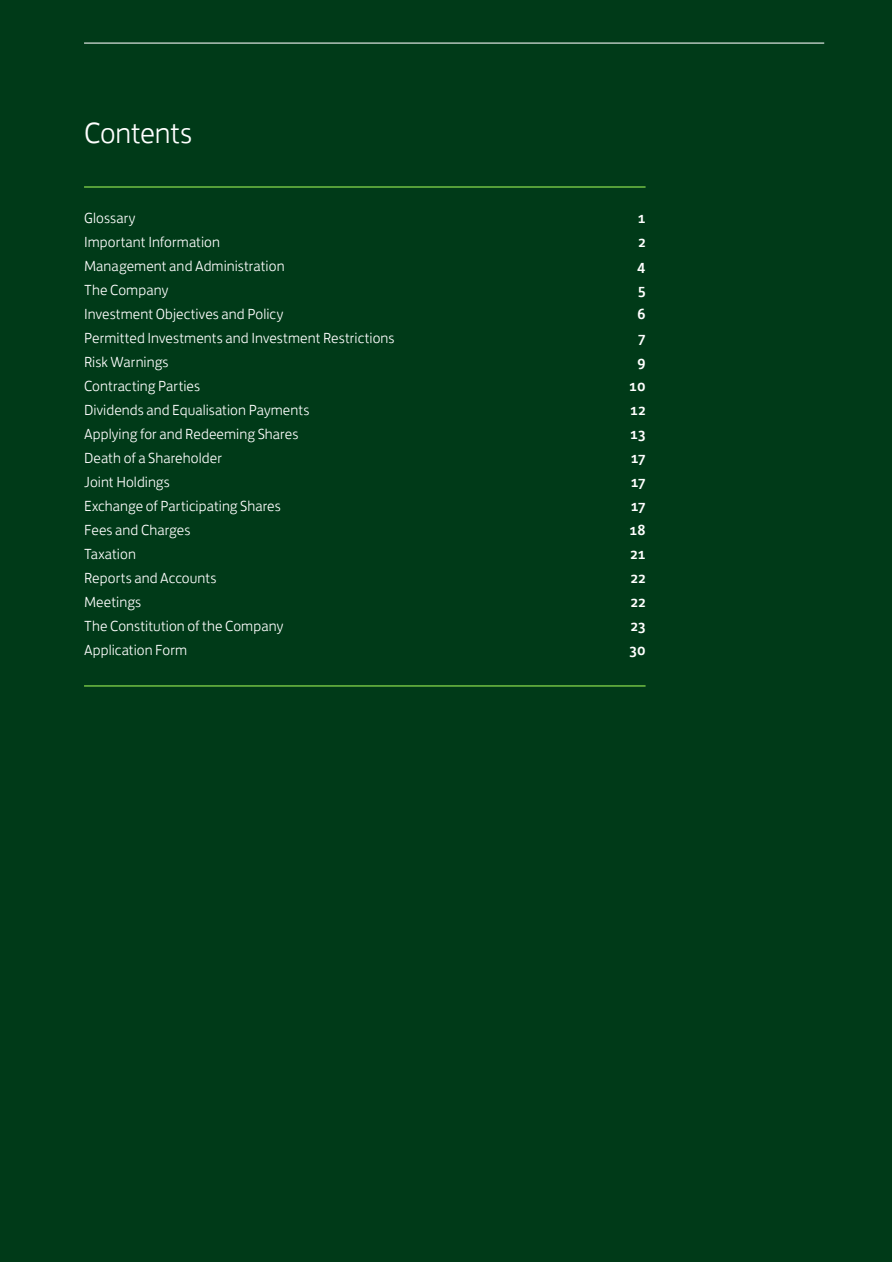
<style>
.page{position:relative;width:892px;height:1262px;background:#003a18}
.page>*{position:absolute;margin:0;border:0;box-sizing:border-box;transform-origin:0 0}
.Contents_X_Head{font:300 30px "Lloyds Bank Jack";letter-spacing:-.005em;color:#fff}
.Contents_Copy{font:300 15px "Lloyds Bank Jack";letter-spacing:.005em;color:#fff}
.Contents_Copy-2{font:500 15px "Lloyds Bank Jack";letter-spacing:.01em;color:#fff}
.Contents_Copy_-_Last{font:300 15px "Lloyds Bank Jack";letter-spacing:.005em;color:#fff}
.Contents_Copy_-_Last-2{font:500 15px "Lloyds Bank Jack";color:#fff}
</style>
<div class="page">
<hr style="left:84px;top:186px;width:561px;height:2px;background:#71bf44">
<hr style="left:84px;top:685px;width:561px;height:2px;background:#71bf44">
<hr style="left:84px;top:43px;width:740px;height:1px;background:#fff">
<p class="Contents_X_Head" style="left:84px;top:109px;width:110px">Contents</p>
<p class="Contents_Copy" style="left:84px;top:206px;width:53px">Glossary</p>
<p class="Contents_Copy-2" style="left:637px;top:206px;width:9px">1</p>
<p class="Contents_Copy" style="left:84px;top:230px;width:137px">Important Information</p>
<p class="Contents_Copy-2" style="left:638px;top:230px;width:9px">2</p>
<p class="Contents_Copy" style="left:84px;top:254px;width:202px">Management and Administration</p>
<p class="Contents_Copy-2" style="left:637px;top:254px;width:10px">4</p>
<p class="Contents_Copy" style="left:84px;top:278px;width:86px">The Company</p>
<p class="Contents_Copy-2" style="left:638px;top:278px;width:9px">5</p>
<p class="Contents_Copy" style="left:84px;top:302px;width:201px">Investment Objectives and Policy</p>
<p class="Contents_Copy-2" style="left:637px;top:302px;width:9px">6</p>
<p class="Contents_Copy" style="left:84px;top:326px;width:312px">Permitted Investments and Investment Restrictions</p>
<p class="Contents_Copy-2" style="left:638px;top:326px;width:9px">7</p>
<p class="Contents_Copy" style="left:84px;top:350px;width:86px">Risk Warnings</p>
<p class="Contents_Copy-2" style="left:637px;top:350px;width:10px">9</p>
<p class="Contents_Copy" style="left:84px;top:374px;width:118px">Contracting Parties</p>
<p class="Contents_Copy-2" style="left:629px;top:374px;width:18px">10</p>
<p class="Contents_Copy" style="left:84px;top:398px;width:227px">Dividends and Equalisation Payments</p>
<p class="Contents_Copy-2" style="left:630px;top:398px;width:17px">12</p>
<p class="Contents_Copy" style="left:84px;top:422px;width:216px">Applying for and Redeeming Shares</p>
<p class="Contents_Copy-2" style="left:630px;top:422px;width:17px">13</p>
<p class="Contents_Copy" style="left:84px;top:446px;width:139px">Death of a Shareholder</p>
<p class="Contents_Copy-2" style="left:631px;top:446px;width:16px">17</p>
<p class="Contents_Copy" style="left:84px;top:470px;width:87px">Joint Holdings</p>
<p class="Contents_Copy-2" style="left:631px;top:470px;width:16px">17</p>
<p class="Contents_Copy" style="left:84px;top:494px;width:198px">Exchange of Participating Shares</p>
<p class="Contents_Copy-2" style="left:631px;top:494px;width:16px">17</p>
<p class="Contents_Copy" style="left:84px;top:518px;width:108px">Fees and Charges</p>
<p class="Contents_Copy-2" style="left:629px;top:518px;width:17px">18</p>
<p class="Contents_Copy" style="left:84px;top:542px;width:53px">Taxation</p>
<p class="Contents_Copy-2" style="left:630px;top:542px;width:17px">21</p>
<p class="Contents_Copy" style="left:84px;top:566px;width:134px">Reports and Accounts</p>
<p class="Contents_Copy-2" style="left:631px;top:566px;width:16px">22</p>
<p class="Contents_Copy" style="left:84px;top:590px;width:59px">Meetings</p>
<p class="Contents_Copy-2" style="left:631px;top:590px;width:16px">22</p>
<p class="Contents_Copy" style="left:84px;top:614px;width:201px">The Constitution of the Company</p>
<p class="Contents_Copy-2" style="left:631px;top:614px;width:16px">23</p>
<p class="Contents_Copy_-_Last" style="left:84px;top:638px;width:105px">Application Form</p>
<p class="Contents_Copy_-_Last-2" style="left:629px;top:638px;width:17px">30</p>
</div>
